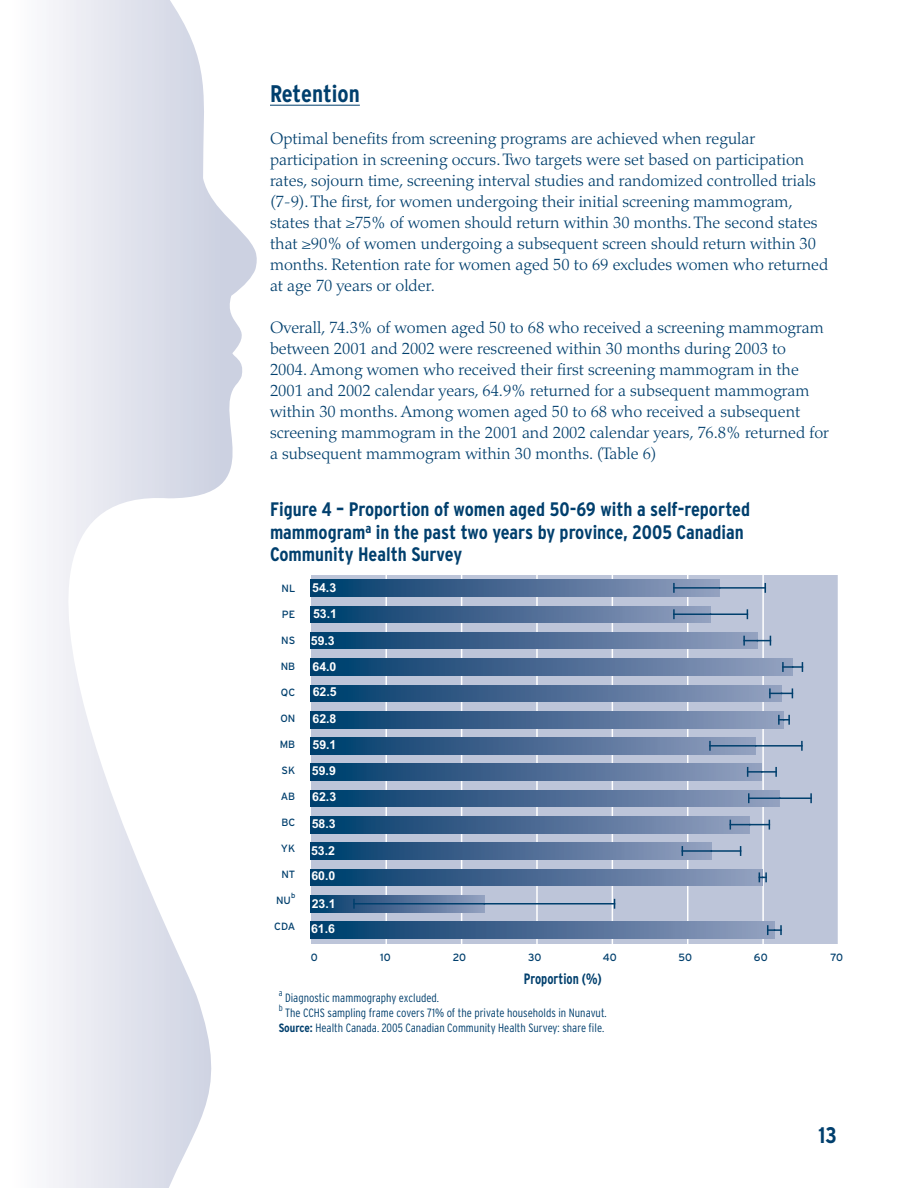
<style>
.page{position:relative;width:918px;height:1188px;background:#fff}
.page>*{position:absolute;margin:0;border:0;box-sizing:border-box;transform-origin:0 0}
.t1{font:700 condensed 24px "Interstate";color:#003f6d}
.t2{font:700 condensed 22.5px "Interstate";color:#003f6d}
.t3{font:700 condensed 19.5px/22.5px "Interstate";color:#003f6d}
.t4{font:300 16.5px/21px "Palatino";color:#003f6d}
.t5{font:700 condensed 15px "Interstate";color:#003f6d;scale:.88 1}
.t6{font:700 12.3px/26px "Arial";color:#fff}
.t7{font:300 condensed 12px/15px "Interstate";color:#003f6d;text-align:center}
.t8{font:10.5px "Interstate";color:#003f6d}
.t9{font:300 condensed 9px "Interstate";color:#003f6d}
.t10{font:7.5px "Interstate";color:#003f6d}
.s1{font-weight:400}
.s2{font-weight:700}
</style>
<div class="page">
<svg style="left:49px;top:0;width:208px;height:1187px"></svg>
<hr style="left:270px;top:105px;width:90px;height:1px;background:#003f6d">
<div style="left:311px;top:576px;width:527px;height:368px;background:#bdc5d9"></div>
<hr style="left:385px;top:576px;width:2px;height:368px;background:#fff">
<hr style="left:461px;top:576px;width:1px;height:368px;background:#fff">
<hr style="left:536px;top:576px;width:2px;height:368px;background:#fff">
<hr style="left:612px;top:576px;width:1px;height:368px;background:#fff">
<hr style="left:687px;top:576px;width:1px;height:368px;background:#fff">
<hr style="left:762px;top:576px;width:2px;height:368px;background:#fff">
<div style="left:310px;top:922px;width:465px;height:16px;background:linear-gradient(to right,#003a6a,#949dbd)"></div>
<div style="left:310px;top:895px;width:174px;height:17px;background:linear-gradient(to right,#003969,#929cbd)"></div>
<div style="left:310px;top:869px;width:453px;height:17px;background:linear-gradient(to right,#003a6a,#939cbd)"></div>
<div style="left:310px;top:843px;width:401px;height:17px;background:linear-gradient(to right,#003a6a,#929bbd)"></div>
<div style="left:310px;top:817px;width:440px;height:16px;background:linear-gradient(to right,#003a6a,#939cbd)"></div>
<div style="left:310px;top:790px;width:470px;height:17px;background:linear-gradient(to right,#003a6a,#939cbd)"></div>
<div style="left:310px;top:764px;width:452px;height:17px;background:linear-gradient(to right,#003a6a,#939cbd)"></div>
<div style="left:310px;top:738px;width:446px;height:16px;background:linear-gradient(to right,#003a6a,#939cbd)"></div>
<div style="left:310px;top:711px;width:474px;height:17px;background:linear-gradient(to right,#003a6a,#939cbd)"></div>
<div style="left:310px;top:685px;width:472px;height:17px;background:linear-gradient(to right,#003a6a,#949dbe)"></div>
<div style="left:310px;top:659px;width:483px;height:16px;background:linear-gradient(to right,#003a6a,#939cbd)"></div>
<div style="left:310px;top:633px;width:447px;height:16px;background:linear-gradient(to right,#003a6a,#939cbd)"></div>
<div style="left:310px;top:606px;width:401px;height:17px;background:linear-gradient(to right,#003a6a,#939cbd)"></div>
<div style="left:310px;top:580px;width:410px;height:17px;background:linear-gradient(to right,#003a6a,#939cbd)"></div>
<hr style="left:484px;top:903px;width:131px;height:2px;background:#003f6d">
<hr style="left:711px;top:850px;width:30px;height:2px;background:#003f6d">
<hr style="left:780px;top:797px;width:31px;height:2px;background:#003f6d">
<svg style="left:810px;top:794px;width:2px;height:8px"></svg>
<hr style="left:756px;top:745px;width:46px;height:2px;background:#003f6d">
<svg style="left:801px;top:742px;width:2px;height:8px"></svg>
<hr style="left:711px;top:613px;width:36px;height:2px;background:#003f6d">
<hr style="left:720px;top:587px;width:45px;height:2px;background:#003f6d">
<svg style="left:767px;top:926px;width:15px;height:8px"></svg>
<hr style="left:354px;top:903px;width:130px;height:2px;background:#003f6d">
<svg style="left:353px;top:900px;width:2px;height:8px"></svg>
<svg style="left:759px;top:873px;width:8px;height:9px"></svg>
<hr style="left:682px;top:850px;width:29px;height:2px;background:#003f6d">
<svg style="left:730px;top:820px;width:40px;height:9px"></svg>
<hr style="left:749px;top:797px;width:31px;height:2px;background:#003f6d">
<svg style="left:748px;top:794px;width:2px;height:8px"></svg>
<svg style="left:747px;top:768px;width:30px;height:8px"></svg>
<hr style="left:710px;top:745px;width:46px;height:2px;background:#003f6d">
<svg style="left:709px;top:742px;width:2px;height:8px"></svg>
<svg style="left:778px;top:716px;width:12px;height:8px"></svg>
<svg style="left:769px;top:689px;width:24px;height:9px"></svg>
<svg style="left:782px;top:663px;width:21px;height:8px"></svg>
<svg style="left:743px;top:636px;width:28px;height:9px"></svg>
<hr style="left:674px;top:613px;width:37px;height:2px;background:#003f6d">
<svg style="left:673px;top:610px;width:2px;height:8px"></svg>
<hr style="left:674px;top:587px;width:46px;height:2px;background:#003f6d">
<svg style="left:673px;top:584px;width:2px;height:8px"></svg>
<h1 class="t1" style="left:270px;top:84px;width:91px">Retention</h1>
<p class="t4" style="left:270px;top:130px;width:560px">Optimal benefits from screening programs are achieved when regular participation in screening occurs. Two targets were set based on participation rates, sojourn time, screening interval studies and randomized controlled trials (7-9). The first, for women undergoing their initial screening mammogram, states that <span class="s1">≥</span>75% of women should return within 30 months. The second states that <span class="s1">≥</span>90% of women undergoing a subsequent screen should return within 30 months. Retention rate for women aged 50 to 69 excludes women who returned at age 70 years or older.</p>
<p class="t4" style="left:270px;top:319px;width:561px">Overall, 74.3% of women aged 50 to 68 who received a screening mammogram between 2001 and 2002 were rescreened within 30 months during 2003 to<br>2004. Among women who received their first screening mammogram in the 2001 and 2002 calendar years, 64.9% returned for a subsequent mammogram within 30 months. Among women aged 50 to 68 who received a subsequent screening mammogram in the 2001 and 2002 calendar years, 76.8% returned for a subsequent mammogram within 30 months. (Table 6)</p>
<p class="t3" style="left:270px;top:500px;width:482px">Figure 4 – Proportion of women aged 50-69 with a self-reported mammogram<sup>a</sup> in the past two years by province, 2005 Canadian<br>Community Health Survey</p>
<p class="t6" style="left:312px;top:574px;width:26px;line-height:26.4px">54.3<br>53.1</p>
<p class="t6" style="left:311px;top:628px;width:27px">59.3<br>64.0<br>62.5<br>62.8<br>59.1<br>59.9<br>62.3</p>
<p class="t6" style="left:311px;top:811px;width:26px;text-align:justify">58.3<br>53.2<br>60.0</p>
<p class="t6" style="left:311px;top:891px;width:26px;line-height:25.3px">23.1<br>61.6</p>
<p class="t8" style="left:311px;top:953px;width:8px">0</p>
<p class="t8" style="left:380px;top:953px;width:12px">10</p>
<p class="t8" style="left:453px;top:953px;width:15px">20</p>
<p class="t8" style="left:528px;top:953px;width:15px">30</p>
<p class="t8" style="left:603px;top:953px;width:15px">40</p>
<p class="t8" style="left:679px;top:953px;width:15px">50</p>
<p class="t8" style="left:754px;top:953px;width:15px">60</p>
<p class="t8" style="left:830px;top:953px;width:14px">70</p>
<p class="t5" style="left:524px;top:973px;width:90px">Proportion (%)</p>
<p class="t8" style="left:282px;top:584px;width:15px">NL</p>
<p class="t8" style="left:282px;top:610px;width:15px">PE</p>
<p class="t8" style="left:281px;top:636px;width:16px">NS</p>
<p class="t8" style="left:281px;top:662px;width:16px">NB</p>
<p class="t8" style="left:281px;top:688px;width:16px">QC</p>
<p class="t8" style="left:280px;top:714px;width:16px">ON</p>
<p class="t8" style="left:280px;top:740px;width:17px">MB</p>
<p class="t8" style="left:282px;top:766px;width:15px">SK</p>
<p class="t8" style="left:281px;top:792px;width:16px">AB</p>
<p class="t8" style="left:281px;top:819px;width:15px">BC</p>
<p class="t8" style="left:281px;top:845px;width:16px">YK</p>
<p class="t8" style="left:281px;top:871px;width:15px">NT</p>
<p class="t8" style="left:276px;top:897px;width:16px">NU</p>
<p class="t10" style="left:291px;top:893px;width:6px">b</p>
<p class="t8" style="left:274px;top:923px;width:23px">CDA</p>
<p class="t9" style="left:279px;top:989px;width:5px">a</p>
<p class="t7" style="left:285px;top:991px;width:156px">Diagnostic mammography excluded.</p>
<p class="t9" style="left:279px;top:1004px;width:5px">b</p>
<p class="t7" style="left:279px;top:1006px;width:330px">The CCHS sampling frame covers 71% of the private households in Nunavut.<br><span class="s2">Source:</span> Health Canada. 2005 Canadian Community Health Survey: share file.</p>
<h2 class="t2" style="left:818px;top:1127px;width:20px">13</h2>
</div>
